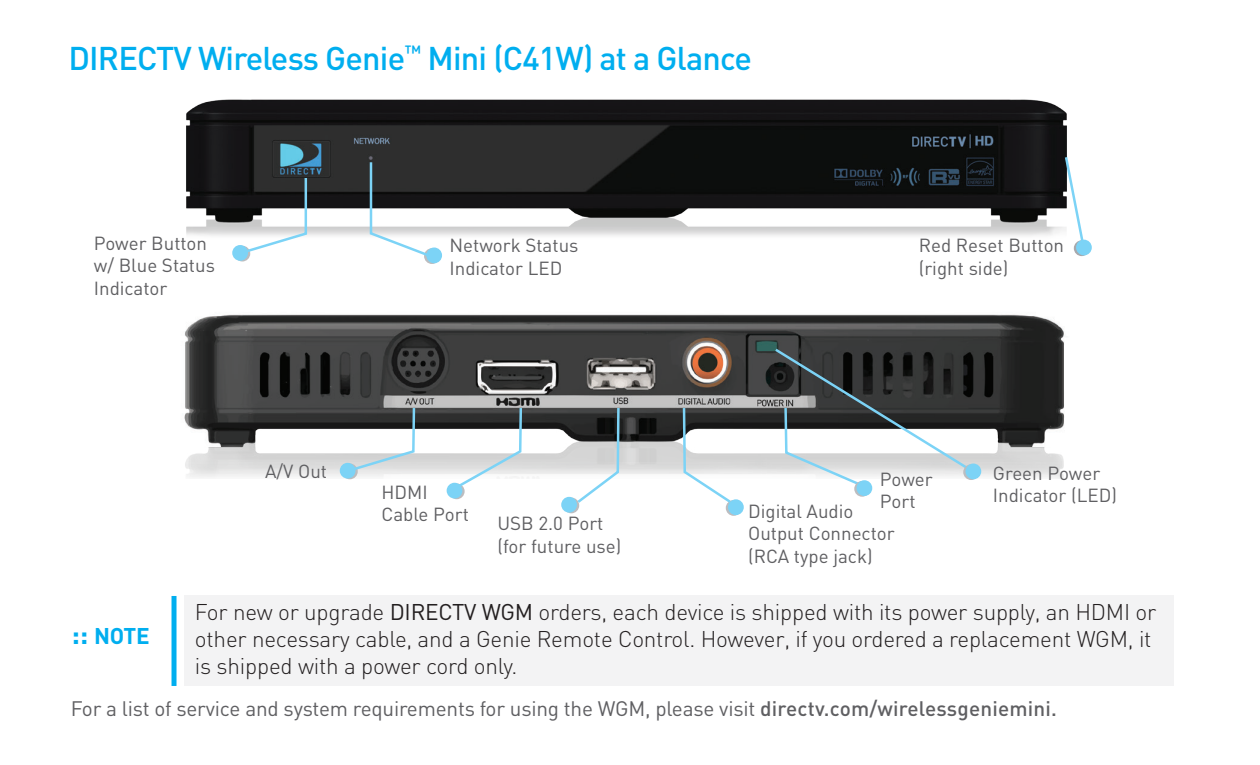
<style>
.page{position:relative;width:1260px;height:765px;background:#fff}
.page>*{position:absolute;margin:0;border:0;box-sizing:border-box;transform-origin:0 0}
.t1{font:500 32.5px "DIN";letter-spacing:-.025em;color:#00aeef}
.t2{font:300 22.5px/27px "DIN";letter-spacing:-.01em;color:#231f20}
.t3{font:700 22.5px "DIN";color:#00aeef}
.t4{font:20.75px "DIN";letter-spacing:-.01em;color:#5f5f62}
.t5{font:18.75px/22.5px "DIN";color:#5f5f62}
.s1{font-size:27.5px}
.s2{font-weight:400}
.s3{font-weight:500}
</style>
<div class="page">
<img style="left:186px;top:99px;width:905px;height:149px">
<svg style="left:234px;top:246px;width:16px;height:16px"></svg>
<svg style="left:424px;top:248px;width:16px;height:16px"></svg>
<div style="left:1074px;top:240px;width:16px;height:16px;background:#a8a9ad;border-radius:50%"></div>
<div style="left:232px;top:245px;width:16px;height:16px;background:#7cd3f6;border-radius:50%"></div>
<div style="left:426px;top:248px;width:16px;height:15px;background:#7cd3f6;border-radius:50%"></div>
<div style="left:1076px;top:240px;width:16px;height:15px;background:#7cd3f6;border-radius:50%"></div>
<svg style="left:240px;top:176px;width:68px;height:80px"></svg>
<svg style="left:368px;top:160px;width:69px;height:101px"></svg>
<svg style="left:1063px;top:154px;width:23px;height:92px"></svg>
<img style="left:184px;top:314px;width:880px;height:165px">
<svg style="left:342px;top:464px;width:16px;height:15px"></svg>
<svg style="left:449px;top:483px;width:16px;height:16px"></svg>
<div style="left:563px;top:498px;width:16px;height:15px;background:#bcbdc0;border-radius:50%"></div>
<div style="left:340px;top:463px;width:16px;height:16px;background:#7cd3f6;border-radius:50%"></div>
<div style="left:447px;top:483px;width:15px;height:16px;background:#7cd3f6;border-radius:50%"></div>
<div style="left:561px;top:497px;width:16px;height:16px;background:#7cd3f6;border-radius:50%"></div>
<svg style="left:726px;top:500px;width:16px;height:16px"></svg>
<div style="left:728px;top:499px;width:16px;height:16px;background:#7cd3f6;border-radius:50%"></div>
<svg style="left:347px;top:406px;width:69px;height:67px"></svg>
<svg style="left:453px;top:406px;width:70px;height:85px"></svg>
<svg style="left:575px;top:406px;width:46px;height:99px"></svg>
<svg style="left:682px;top:406px;width:52px;height:99px"></svg>
<svg style="left:772px;top:346px;width:203px;height:143px"></svg>
<svg style="left:854px;top:481px;width:16px;height:16px"></svg>
<div style="left:857px;top:480px;width:15px;height:16px;background:#7cd3f6;border-radius:50%"></div>
<svg style="left:963px;top:464px;width:16px;height:16px"></svg>
<div style="left:965px;top:464px;width:16px;height:15px;background:#7cd3f6;border-radius:50%"></div>
<div style="left:184px;top:596px;width:990px;height:90px;background:#f3f3f4"></div>
<div style="left:172px;top:596px;width:5px;height:90px;background:#00aeef"></div>
<p class="t1" style="left:68px;top:37px;width:685px">DIRECTV Wireless Genie<sup>™</sup> Mini (C41W) at a Glance</p>
<p class="t5" style="left:94px;top:232px;width:123px">Power Button w/ Blue Status<br>Indicator</p>
<p class="t5" style="left:450px;top:234px;width:130px">Network Status<br>Indicator LED</p>
<p class="t5" style="left:919px;top:234px;width:147px">Red Reset Button</p>
<p class="t5" style="left:919px;top:257px;width:91px">(right side)</p>
<p class="t3" style="left:72px;top:622px;width:80px"><span class="s1">::</span> NOTE</p>
<p class="t5" style="left:265px;top:460px;width:63px">A/V Out</p>
<p class="t5" style="left:382px;top:480px;width:48px">HDMI</p>
<p class="t5" style="left:382px;top:503px;width:89px">Cable Port</p>
<p class="t5" style="left:497px;top:512px;width:108px">USB 2.0 Port</p>
<p class="t5" style="left:497px;top:534px;width:126px">(for future use)</p>
<p class="t5" style="left:880px;top:467px;width:54px">Power</p>
<p class="t5" style="left:880px;top:490px;width:37px">Port</p>
<p class="t5" style="left:748px;top:499px;width:148px">Digital Audio<br>Output Connector (RCA type jack)</p>
<p class="t5" style="left:993px;top:461px;width:109px">Green Power</p>
<p class="t5" style="left:993px;top:484px;width:125px">Indicator (LED)</p>
<p class="t2" style="left:195px;top:598px;width:963px">For new or upgrade <span class="s2">DIRECTV WGM</span> orders, each device is shipped with its power supply, an HDMI or other necessary cable, and a Genie Remote Control. However, if you ordered a replacement WGM, it is shipped with a power cord only.</p>
<p class="t4" style="left:71px;top:695px;width:988px">For a list of service and system requirements for using the WGM, please visit <span class="s3">directv.com/wirelessgeniemini.</span></p>
</div>
